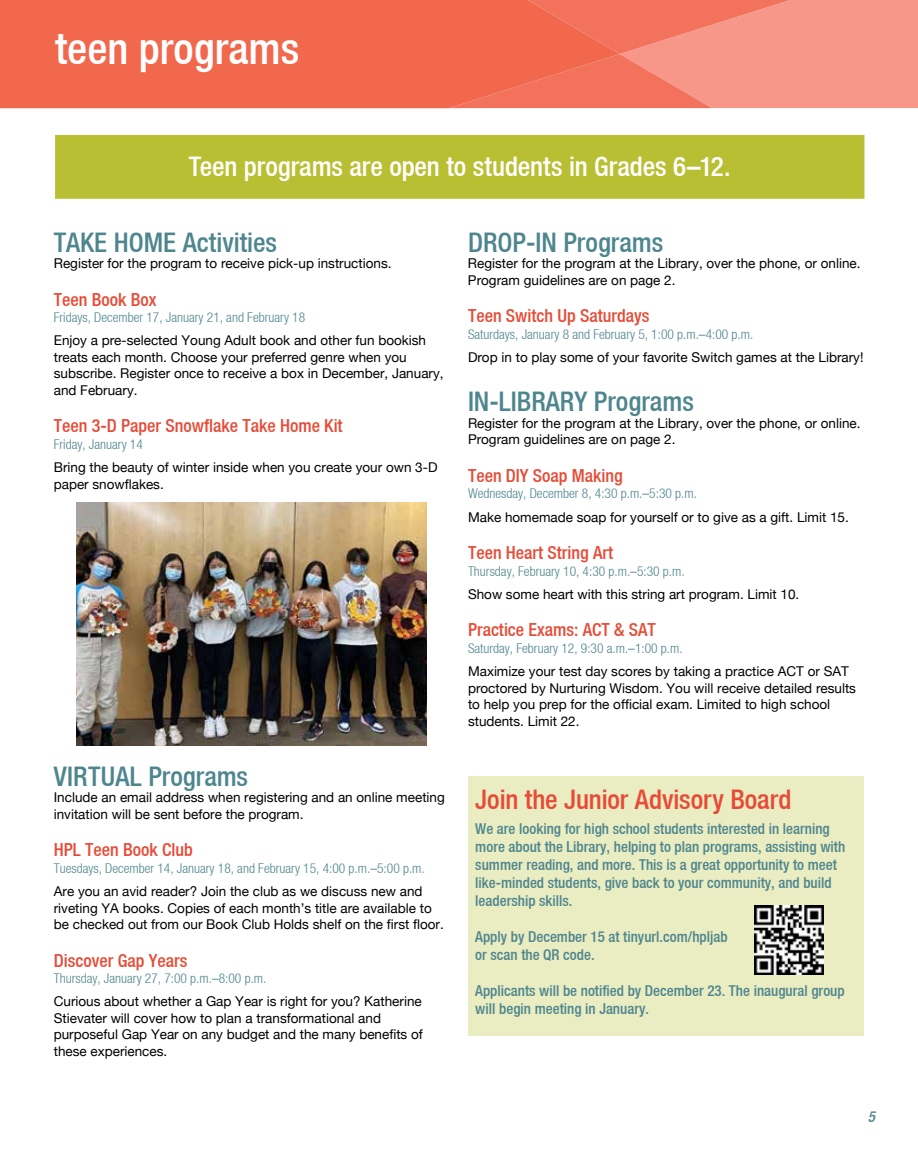
<style>
.page{position:relative;width:918px;height:1175px;background:#fff}
.page>*{position:absolute;margin:0;border:0;box-sizing:border-box;transform-origin:0 0}
.t1{font:500 condensed 43.5px "Helvetica Neue LT";color:#fff}
.t2{font:500 condensed 27px "Helvetica Neue LT";color:#4e868e}
.t3{font:500 condensed 27px "Helvetica Neue LT";letter-spacing:-.005em;color:#fff}
.t4{font:500 condensed 27px "Helvetica Neue LT";color:#e74b37}
.t5{font:500 condensed 18px "Helvetica Neue LT";color:#e74b37}
.t6{font:500 condensed 15px/18px "Helvetica Neue LT";color:#4e868e}
.t7{font:italic 500 condensed 15px "Helvetica Neue LT";color:#4e868e}
.t8{font:13.5px/16.5px "Helvetica Neue";color:#000}
.t9{font:300 condensed 13.5px "Helvetica Neue LT";color:#4e868e}
</style>
<div class="page">
<div style="left:790px;top:0;width:128px;height:108px;background:#f6978a"></div>
<svg style="left:620px;top:0;width:170px;height:108px"></svg>
<svg style="left:0;top:0;width:620px;height:108px;fill:#f2684d"></svg>
<div style="left:56px;top:136px;width:808px;height:62px;background:#b9bf33"></div>
<div style="left:55px;top:135px;width:809px;height:64px;border:2px solid #b9bf33"></div>
<div style="left:469px;top:776px;width:395px;height:259px;background:#eaecc2"></div>
<img style="left:754px;top:905px;width:70px;height:69px">
<img style="left:76px;top:502px;width:350px;height:243px">
<h1 class="t1" style="left:55px;top:22px;width:246px">teen programs</h1>
<h2 class="t3" style="left:189px;top:150px;width:543px">Teen programs are open to students in Grades 6–12.</h2>
<h2 class="t2" style="left:54px;top:226px;width:225px">TAKE HOME Activities</h2>
<p class="t8" style="left:54px;top:255px;width:339px">Register for the program to receive pick-up instructions.</p>
<h3 class="t5" style="left:54px;top:288px;width:104px">Teen Book Box</h3>
<p class="t9" style="left:54px;top:309px;width:253px">Fridays, December 17, January 21, and February 18</p>
<p class="t8" style="left:54px;top:332px;width:391px">Enjoy a pre-selected Young Adult book and other fun bookish treats each month. Choose your preferred genre when you subscribe. Register once to receive a box in December, January, and February.</p>
<h3 class="t5" style="left:54px;top:415px;width:290px">Teen 3-D Paper Snowflake Take Home Kit</h3>
<p class="t9" style="left:54px;top:436px;width:91px">Friday, January 14</p>
<p class="t8" style="left:54px;top:459px;width:385px">Bring the beauty of winter inside when you create your own 3-D paper snowflakes.</p>
<h2 class="t2" style="left:54px;top:760px;width:196px">VIRTUAL Programs</h2>
<p class="t8" style="left:54px;top:789px;width:393px">Include an email address when registering and an online meeting invitation will be sent before the program.</p>
<h3 class="t5" style="left:54px;top:839px;width:140px">HPL Teen Book Club</h3>
<p class="t9" style="left:54px;top:860px;width:373px">Tuesdays, December 14, January 18, and February 15, 4:00 p.m.–5:00 p.m.</p>
<p class="t8" style="left:54px;top:882px;width:392px">Are you an avid reader? Join the club as we discuss new and riveting YA books. Copies of each month’s title are available to be checked out from our Book Club Holds shelf on the first floor.</p>
<h3 class="t5" style="left:54px;top:949px;width:135px">Discover Gap Years</h3>
<p class="t9" style="left:54px;top:970px;width:214px">Thursday, January 27, 7:00 p.m.–8:00 p.m.</p>
<p class="t8" style="left:54px;top:993px;width:371px">Curious about whether a Gap Year is right for you? Katherine Stievater will cover how to plan a transformational and purposeful Gap Year on any budget and the many benefits of these experiences.</p>
<h2 class="t2" style="left:468px;top:226px;width:197px">DROP-IN Programs</h2>
<p class="t8" style="left:468px;top:255px;width:394px">Register for the program at the Library, over the phone, or online.<br>Program guidelines are on page 2.</p>
<h3 class="t5" style="left:468px;top:305px;width:183px">Teen Switch Up Saturdays</h3>
<p class="t9" style="left:468px;top:326px;width:287px">Saturdays, January 8 and February 5, 1:00 p.m.–4:00 p.m.</p>
<p class="t8" style="left:468px;top:348px;width:397px">Drop in to play some of your favorite Switch games at the Library!</p>
<h2 class="t2" style="left:468px;top:385px;width:227px">IN-LIBRARY Programs</h2>
<p class="t8" style="left:468px;top:414px;width:394px">Register for the program at the Library, over the phone, or online.<br>Program guidelines are on page 2.</p>
<h3 class="t5" style="left:468px;top:465px;width:156px">Teen DIY Soap Making</h3>
<p class="t9" style="left:468px;top:486px;width:230px">Wednesday, December 8, 4:30 p.m.–5:30 p.m.</p>
<p class="t8" style="left:468px;top:508px;width:382px">Make homemade soap for yourself or to give as a gift. Limit 15.</p>
<h3 class="t5" style="left:468px;top:542px;width:147px">Teen Heart String Art</h3>
<p class="t9" style="left:468px;top:563px;width:218px">Thursday, February 10, 4:30 p.m.–5:30 p.m.</p>
<p class="t8" style="left:468px;top:585px;width:333px">Show some heart with this string art program. Limit 10.</p>
<h3 class="t5" style="left:468px;top:619px;width:189px">Practice Exams: ACT &amp; SAT</h3>
<p class="t9" style="left:468px;top:640px;width:216px">Saturday, February 12, 9:30 a.m.–1:00 p.m.</p>
<p class="t8" style="left:468px;top:663px;width:390px">Maximize your test day scores by taking a practice ACT or SAT proctored by Nurturing Wisdom. You will receive detailed results to help you prep for the official exam. Limited to high school students. Limit 22.</p>
<h2 class="t4" style="left:475px;top:783px;width:318px">Join the Junior Advisory Board</h2>
<p class="t6" style="left:475px;top:819px;width:372px">We are looking for high school students interested in learning more about the Library, helping to plan programs, assisting with summer reading, and more. This is a great opportunity to meet like-minded students, give back to your community, and build leadership skills.</p>
<p class="t6" style="left:475px;top:927px;width:254px">Apply by December 15 at tinyurl.com/hpljab or scan the QR code.</p>
<p class="t6" style="left:475px;top:981px;width:371px">Applicants will be notified by December 23. The inaugural group will begin meeting in January.</p>
<p class="t7" style="left:868px;top:1107px;width:9px">5</p>
</div>
